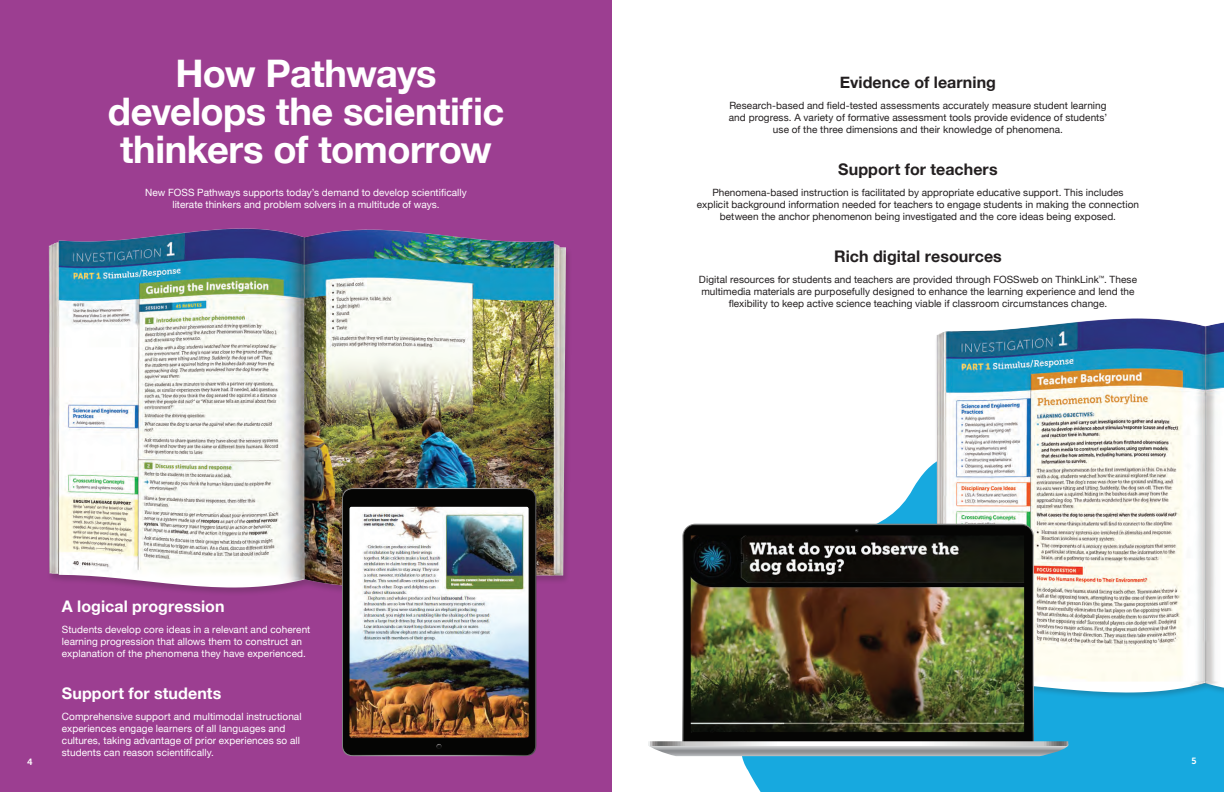
<style>
.page{position:relative;width:1224px;height:792px;background:#fff}
.page>*{position:absolute;margin:0;border:0;box-sizing:border-box;transform-origin:0 0}
.t1{font:700 38px/38px "Helvetica Neue";letter-spacing:-.015em;color:#fff;text-align:center}
.t2{font:700 16px "Helvetica Neue";letter-spacing:.005em;color:#231f20}
.t3{font:700 16px "Helvetica Neue";letter-spacing:.005em;color:#fff}
.t4{font:10px/12px "Helvetica Neue";letter-spacing:.005em;color:#231f20;text-align:center}
.t5{font:10px/12px "Helvetica Neue";letter-spacing:.005em;color:#fff}
.t6{font:9px "Museo Sans 700";color:#fff}
</style>
<div class="page">
<div style="left:725px;top:522px;width:499px;height:270px;background:#17a9df"></div>
<div style="left:0;top:0;width:612px;height:792px;background:#9c3e91"></div>
<img style="left:880px;top:318px;width:344px;height:388px">
<img style="left:48px;top:228px;width:521px;height:373px">
<img style="left:683px;top:525px;width:350px;height:216px">
<svg style="left:855px;top:529px;width:4px;height:4px"></svg>
<svg style="left:648px;top:741px;width:421px;height:15px;background:#b5b9bb"></svg>
<img style="left:342px;top:489px;width:194px;height:267px">
<svg style="left:436px;top:744px;width:6px;height:5px"></svg>
<h1 class="t1" style="left:108px;top:56px;width:398px">How Pathways develops the scientific thinkers of tomorrow</h1>
<p class="t5" style="left:145px;top:187px;width:323px;text-align:center">New FOSS Pathways supports today’s demand to develop scientifically literate thinkers and problem solvers in a multitude of ways.</p>
<h2 class="t2" style="left:840px;top:70px;width:158px">Evidence of learning</h2>
<p class="t4" style="left:729px;top:100px;width:380px">Research-based and field-tested assessments accurately measure student learning and progress. A variety of formative assessment tools provide evidence of students’ use of the three dimensions and their knowledge of phenomena.</p>
<h2 class="t2" style="left:838px;top:157px;width:161px">Support for teachers</h2>
<p class="t4" style="left:697px;top:187px;width:444px">Phenomena-based instruction is facilitated by appropriate educative support. This includes explicit background information needed for teachers to engage students in making the connection between the anchor phenomenon being investigated and the core ideas being exposed.</p>
<h2 class="t2" style="left:834px;top:244px;width:169px">Rich digital resources</h2>
<p class="t4" style="left:699px;top:274px;width:440px">Digital resources for students and teachers are provided through FOSSweb on ThinkLink<sup>™</sup>. These multimedia materials are purposefully designed to enhance the learning experience and lend the flexibility to keep active science teaching viable if classroom circumstances change.</p>
<h2 class="t3" style="left:62px;top:594px;width:164px">A logical progression</h2>
<p class="t5" style="left:62px;top:624px;width:250px">Students develop core ideas in a relevant and coherent learning progression that allows them to construct an explanation of the phenomena they have experienced.</p>
<h2 class="t3" style="left:62px;top:681px;width:161px">Support for students</h2>
<p class="t5" style="left:62px;top:711px;width:241px">Comprehensive support and multimodal instructional experiences engage learners of all languages and cultures, taking advantage of prior experiences so all students can reason scientifically.</p>
<p class="t6" style="left:27px;top:756px;width:7px">4</p>
<p class="t6" style="left:1192px;top:756px;width:7px">5</p>
</div>
